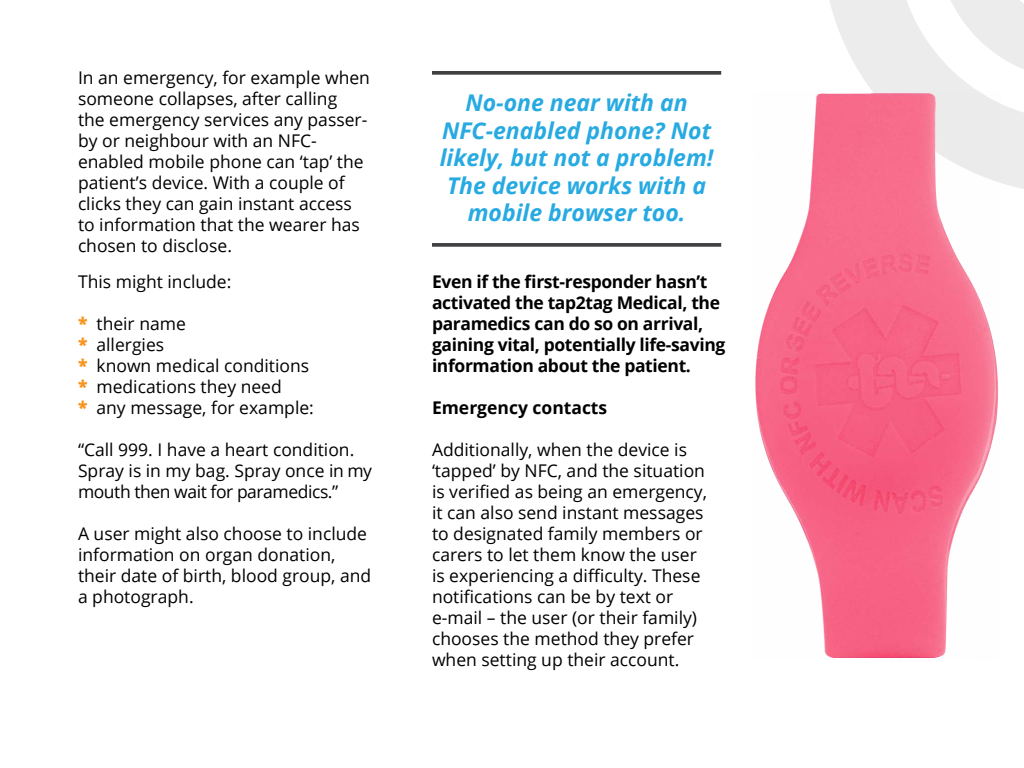
<style>
.page{position:relative;width:1024px;height:768px;background:#fff}
.page>*{position:absolute;margin:0;border:0;box-sizing:border-box;transform-origin:0 0}
.t1{font:italic 700 23px/27.6px "Open Sans";color:#27aae1;text-align:center}
.t2{font:17.5px/21px "Open Sans";color:#000}
.t3{font:700 17.5px/21px "Open Sans";letter-spacing:-.02em;color:#000}
.t4{font:700 17.5px "Open Sans";color:#000}
.s1{font-weight:800;color:#f7941e}
</style>
<div class="page">
<svg style="left:432px;top:71px;width:105px;height:4px"></svg>
<svg style="left:432px;top:243px;width:105px;height:4px"></svg>
<svg style="left:829px;top:0;width:95px;height:36px"></svg>
<svg style="left:951px;top:0;width:73px;height:36px"></svg>
<img style="left:537px;top:36px;width:487px;height:622px">
<p class="t2" style="left:78px;top:67px;width:294px">In an emergency, for example when someone collapses, after calling<br>the emergency services any passer&shy;by or neighbour with an NFC&shy;enabled mobile phone can ‘tap’ the patient’s device. With a couple of clicks they can gain instant access to information that the wearer has chosen to disclose.</p>
<p class="t2" style="left:78px;top:270px;width:155px">This might include:</p>
<p class="t2" style="left:78px;top:312px;width:237px"><span class="s1">*</span> their name<br><span class="s1">*</span> allergies<br><span class="s1">*</span> known medical conditions <span class="s1">*</span> medications they need<br><span class="s1">*</span> any message, for example:</p>
<p class="t2" style="left:78px;top:438px;width:296px">“Call 999. I have a heart condition.<br>Spray is in my bag. Spray once in my mouth then wait for paramedics.”</p>
<p class="t2" style="left:78px;top:522px;width:295px">A user might also choose to include information on organ donation, their date of birth, blood group, and a photograph.</p>
<h1 class="t1" style="left:440px;top:88px;width:275px">No-one near with an<br>NFC-enabled phone? Not likely, but not a problem!<br>The device works with a mobile browser too.</h1>
<p class="t3" style="left:432px;top:271px;width:295px">Even if the first-responder hasn’t activated the tap2tag Medical, the paramedics can do so on arrival, gaining vital, potentially life-saving information about the patient.</p>
<p class="t4" style="left:432px;top:396px;width:177px">Emergency contacts</p>
<p class="t2" style="left:432px;top:439px;width:277px">Additionally, when the device is ‘tapped’ by NFC, and the situation is verified as being an emergency, it can also send instant messages to designated family members or carers to let them know the user is experiencing a difficulty. These notifications can be by text or e-mail – the user (or their family) chooses the method they prefer when setting up their account.</p>
</div>
